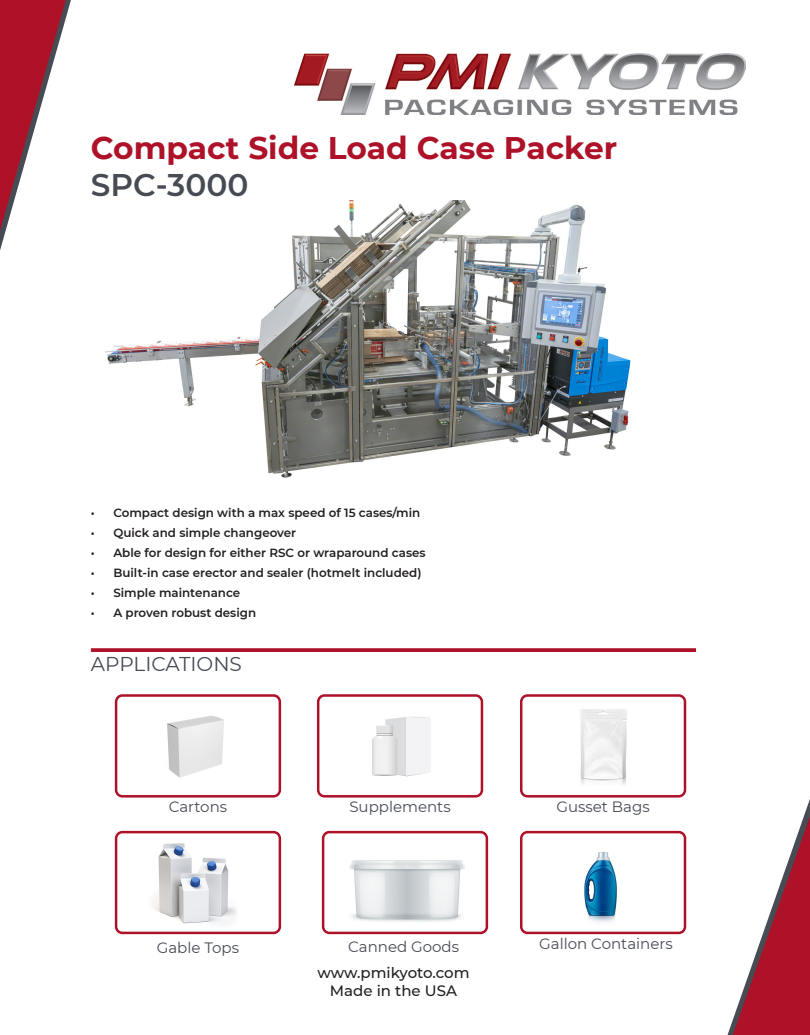
<style>
.page{position:relative;width:810px;height:1035px;background:#fff}
.page>*{position:absolute;margin:0;border:0;box-sizing:border-box;transform-origin:0 0}
.t1{font:700 31.25px "Montserrat";color:#ae1229}
.t2{font:600 31.25px "Montserrat";color:#464b54}
.t3{font:20px "Montserrat";color:#464b54}
.t4{font:15px "Montserrat";color:#464b54}
.t5{font:500 15px/18px "Montserrat";color:#231f20;text-align:center}
.t6{font:600 11.88px "Montserrat";color:#231f20}
</style>
<div class="page">
<img style="left:294px;top:53px;width:452px;height:62px">
<img style="left:105px;top:201px;width:526px;height:277px">
<svg style="left:91px;top:648px;width:605px;height:4px;background:#b22035"></svg>
<img style="left:167px;top:715px;width:57px;height:63px">
<div style="left:115px;top:694px;width:166px;height:104px;border:2px solid #ae1229;border-radius:6px"></div>
<img style="left:372px;top:717px;width:59px;height:60px">
<div style="left:317px;top:694px;width:166px;height:104px;border:2px solid #ae1229;border-radius:6px"></div>
<img style="left:580px;top:709px;width:47px;height:76px">
<div style="left:520px;top:694px;width:166px;height:104px;border:2px solid #ae1229;border-radius:6px"></div>
<img style="left:151px;top:843px;width:85px;height:81px">
<div style="left:115px;top:831px;width:166px;height:103px;border:2px solid #ae1229;border-radius:6px"></div>
<div style="left:322px;top:831px;width:166px;height:103px;border:2px solid #ae1229;border-radius:6px"></div>
<div style="left:520px;top:831px;width:166px;height:103px;border:2px solid #ae1229;border-radius:6px"></div>
<img style="left:584px;top:851px;width:33px;height:72px">
<img style="left:349px;top:860px;width:116px;height:62px">
<svg style="left:728px;top:799px;width:82px;height:236px"></svg>
<svg style="left:0;top:0;width:71px;height:250px"></svg>
<h1 class="t1" style="left:91px;top:125px;width:528px">Compact Side Load Case Packer</h1>
<h1 class="t2" style="left:91px;top:163px;width:159px">SPC-3000</h1>
<p class="t6" style="left:91px;top:504px;width:331px">• Compact design with a max speed of 15 cases/min</p>
<p class="t6" style="left:91px;top:524px;width:207px">• Quick and simple changeover</p>
<p class="t6" style="left:91px;top:544px;width:336px">• Able for design for either RSC or wraparound cases</p>
<p class="t6" style="left:91px;top:564px;width:332px">• Built-in case erector and sealer (hotmelt included)</p>
<p class="t6" style="left:91px;top:584px;width:151px">• Simple maintenance</p>
<p class="t6" style="left:91px;top:604px;width:167px">• A proven robust design</p>
<h2 class="t3" style="left:91px;top:650px;width:153px">APPLICATIONS</h2>
<p class="t4" style="left:169px;top:796px;width:60px">Cartons</p>
<p class="t4" style="left:349px;top:796px;width:103px">Supplements</p>
<p class="t4" style="left:556px;top:796px;width:95px">Gusset Bags</p>
<p class="t4" style="left:157px;top:938px;width:84px">Gable Tops</p>
<p class="t4" style="left:348px;top:936px;width:112px">Canned Goods</p>
<p class="t4" style="left:539px;top:933px;width:135px">Gallon Containers</p>
<p class="t5" style="left:317px;top:963px;width:154px">www.pmikyoto.com<br>Made in the USA</p>
</div>
